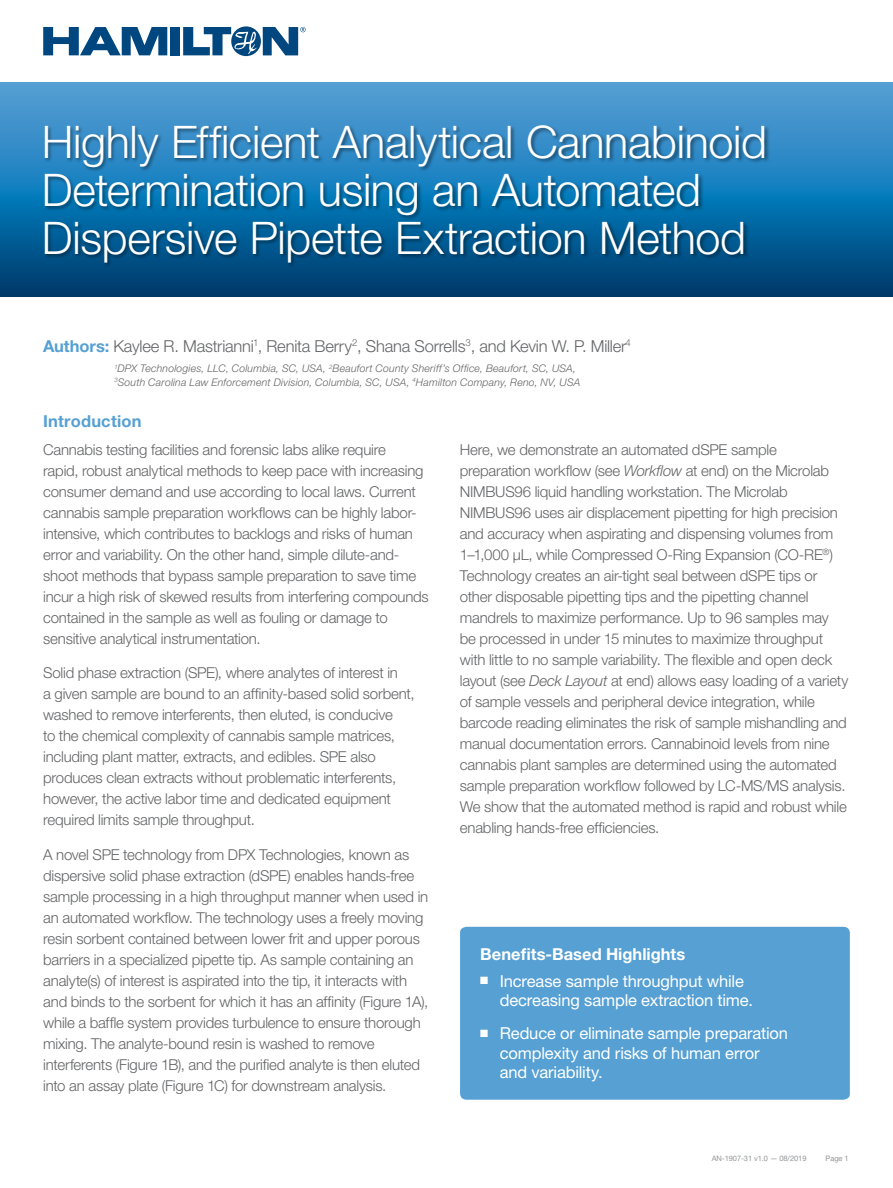
<style>
.page{position:relative;width:893px;height:1188px;background:#fff}
.page>*{position:absolute;margin:0;border:0;box-sizing:border-box;transform-origin:0 0}
.t1{font:300 45px/48px "Helvetica Neue LT Pro";letter-spacing:-.005em;color:#fff}
.t2{font:16.5px/19.5px "Helvetica Neue LT Pro";letter-spacing:-.01em;color:#fff}
.t3{font:300 16.5px "Helvetica Neue LT Pro";letter-spacing:-.01em;color:#636466}
.t4{font:700 16.5px "Helvetica Neue LT Pro";color:#fff}
.t5{font:700 16.5px "Helvetica Neue LT Pro";letter-spacing:.01em;color:#56a0d3}
.t6{font:300 15px/21px "Helvetica Neue LT Pro";letter-spacing:-.015em;color:#636466}
.t7{font:italic 300 10.5px/13.5px "Helvetica Neue LT Pro";letter-spacing:.015em;color:#636466}
.t8{font:7.5px "Helvetica Neue LT Pro";letter-spacing:-.01em;color:#939598}
.s1{font-weight:700;color:#56a0d3}
.s2{font-style:italic}
</style>
<div class="page">
<div style="left:170px;top:27px;width:10px;height:28px;background:#00467f"></div>
<svg style="left:43px;top:27px;width:124px;height:28px"></svg>
<svg style="left:183px;top:26px;width:123px;height:30px"></svg>
<svg style="left:0;top:82px;width:893px;height:215px"></svg>
<div style="left:44px;top:125px;width:726px;height:143px;background:#000;opacity:.46"></div>
<div style="left:456px;top:923px;width:398px;height:180px;background:#56a0d3;border-radius:10px"></div>
<div style="left:453px;top:919px;width:404px;height:188px;border:8px solid #fff;border-radius:10px"></div>
<h1 class="t1" style="left:42px;top:117px;width:727px">Highly Efficient Analytical Cannabinoid<br>Determination using an Automated<br>Dispersive Pipette Extraction Method</h1>
<p class="t3" style="left:43px;top:336px;width:589px"><span class="s1">Authors:</span> Kaylee R. Mastrianni<sup>1</sup>, Renita Berry<sup>2</sup>, Shana Sorrells<sup>3</sup>, and Kevin W. P. Miller<sup>4</sup></p>
<p class="t7" style="left:114px;top:362px;width:467px"><sup>1</sup>DPX Technologies, LLC, Columbia, SC, USA, <sup>2</sup>Beaufort County Sheriff’s Office, Beaufort, SC, USA,<br><sup>3</sup>South Carolina Law Enforcement Division, Columbia, SC, USA, <sup>4</sup>Hamilton Company, Reno, NV, USA</p>
<p class="t5" style="left:43px;top:411px;width:100px">Introduction</p>
<p class="t6" style="left:43px;top:439px;width:387px">Cannabis testing facilities and forensic labs alike require<br>rapid, robust analytical methods to keep pace with increasing consumer demand and use according to local laws. Current cannabis sample preparation workflows can be highly labor&shy;intensive, which contributes to backlogs and risks of human error and variability. On the other hand, simple dilute-and&shy;shoot methods that bypass sample preparation to save time incur a high risk of skewed results from interfering compounds contained in the sample as well as fouling or damage to sensitive analytical instrumentation.</p>
<p class="t6" style="left:43px;top:662px;width:373px">Solid phase extraction (SPE), where analytes of interest in<br>a given sample are bound to an affinity-based solid sorbent, washed to remove interferents, then eluted, is conducive<br>to the chemical complexity of cannabis sample matrices, including plant matter, extracts, and edibles. SPE also produces clean extracts without problematic interferents, however, the active labor time and dedicated equipment required limits sample throughput.</p>
<p class="t6" style="left:43px;top:844px;width:387px">A novel SPE technology from DPX Technologies, known as dispersive solid phase extraction (dSPE) enables hands-free sample processing in a high throughput manner when used in an automated workflow. The technology uses a freely moving resin sorbent contained between lower frit and upper porous barriers in a specialized pipette tip. As sample containing an analyte(s) of interest is aspirated into the tip, it interacts with and binds to the sorbent for which it has an affinity (Figure 1A), while a baffle system provides turbulence to ensure thorough mixing. The analyte-bound resin is washed to remove interferents (Figure 1B), and the purified analyte is then eluted into an assay plate (Figure 1C) for downstream analysis.</p>
<p class="t6" style="left:460px;top:438px;width:390px">Here, we demonstrate an automated dSPE sample preparation workflow (see <span class="s2">Workflow</span> at end) on the Microlab NIMBUS96 liquid handling workstation. The Microlab NIMBUS96 uses air displacement pipetting for high precision and accuracy when aspirating and dispensing volumes from 1–1,000 µL, while Compressed O-Ring Expansion (CO-RE<sup>®</sup>)<br>Technology creates an air-tight seal between dSPE tips or other disposable pipetting tips and the pipetting channel mandrels to maximize performance. Up to 96 samples may be processed in under 15 minutes to maximize throughput with little to no sample variability. The flexible and open deck layout (see <span class="s2">Deck Layout</span> at end) allows easy loading of a variety of sample vessels and peripheral device integration, while barcode reading eliminates the risk of sample mishandling and manual documentation errors. Cannabinoid levels from nine cannabis plant samples are determined using the automated sample preparation workflow followed by LC-MS/MS analysis.<br>We show that the automated method is rapid and robust while enabling hands-free efficiencies.</p>
<p class="t4" style="left:480px;top:944px;width:207px">Benefits-Based Highlights</p>
<p class="t2" style="left:500px;top:971px;width:255px;text-indent:-19px">■ Increase sample throughput while decreasing sample extraction time.</p>
<p class="t2" style="left:500px;top:1023px;width:290px;text-indent:-19px">■ Reduce or eliminate sample preparation complexity and risks of human error and variability.</p>
<p class="t8" style="left:712px;top:1154px;width:96px">AN-1907-31 v1.0 — 08/2019</p>
<p class="t8" style="left:826px;top:1154px;width:25px">Page 1</p>
</div>
